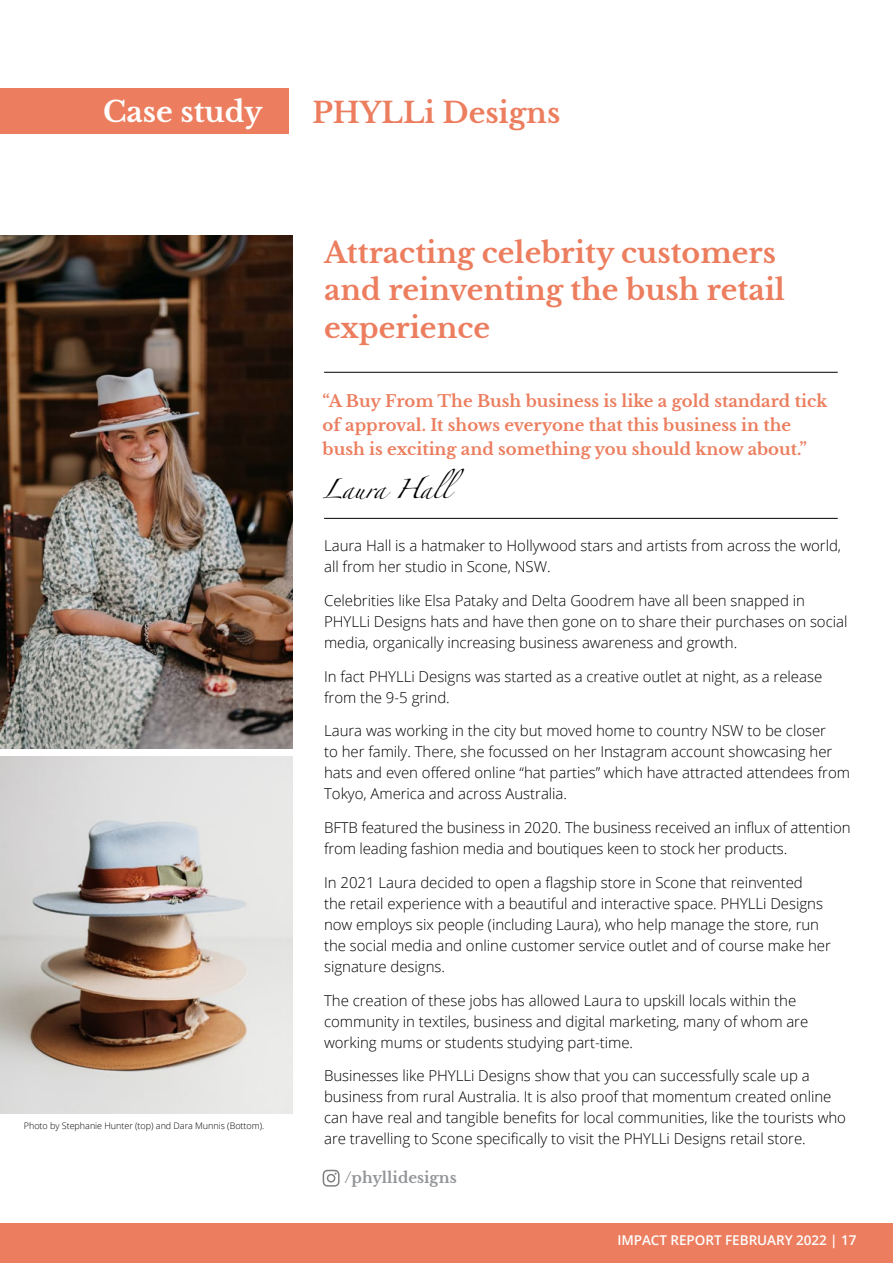
<style>
.page{position:relative;width:893px;height:1263px;background:#fff}
.page>*{position:absolute;margin:0;border:0;box-sizing:border-box;transform-origin:0 0}
.t1{font:700 28.5px/37.5px "Libre Baskerville";color:#ec7e5f}
.t2{font:700 28.5px "Libre Baskerville";color:#fff}
.t3{font:17.55px "Zapfino";letter-spacing:-.005em;color:#000}
.t4{font:700 16.5px/24px "Libre Baskerville";color:#ec7e5f}
.t5{font:300 15px/21px "Open Sans";letter-spacing:-.005em;color:#000}
.t6{font:700 15px "Libre Baskerville";color:#939598}
.t7{font:600 13.5px "Open Sans";letter-spacing:-.005em;color:#fff}
.t8{font:300 9px "Open Sans";letter-spacing:-.005em;color:#000}
</style>
<div class="page">
<img style="left:0;top:235px;width:292px;height:513px">
<img style="left:0;top:757px;width:292px;height:356px">
<div style="left:0;top:88px;width:288px;height:46px;background:#ec7e5f"></div>
<hr style="left:324px;top:372px;width:514px;height:1px;background:#000">
<hr style="left:324px;top:518px;width:514px;height:1px;background:#000">
<svg style="left:323px;top:1170px;width:17px;height:16px"></svg>
<div style="left:0;top:1223px;width:893px;height:40px;background:#ec7e5f"></div>
<h1 class="t2" style="left:103px;top:94px;width:161px">Case study</h1>
<p class="t8" style="left:24px;top:1119px;width:242px">Photo by Stephanie Hunter (top) and Dara Munnis (Bottom).</p>
<h1 class="t1" style="left:313px;top:95px;width:249px">PHYLLi Designs</h1>
<h1 class="t1" style="left:324px;top:234px;width:462px">Attracting celebrity customers and reinventing the bush retail experience</h1>
<p class="t4" style="left:323px;top:389px;width:506px">“A Buy From The Bush business is like a gold standard tick of approval. It shows everyone that this business in the bush is exciting and something you should know about.”</p>
<p class="t3" style="left:323px;top:481px;width:143px">Laura Hall</p>
<p class="t5" style="left:324px;top:535px;width:519px">Laura Hall is a hatmaker to Hollywood stars and artists from across the world, all from her studio in Scone, NSW.</p>
<p class="t5" style="left:324px;top:589px;width:525px">Celebrities like Elsa Pataky and Delta Goodrem have all been snapped in<br>PHYLLi Designs hats and have then gone on to share their purchases on social media, organically increasing business awareness and growth.</p>
<p class="t5" style="left:324px;top:665px;width:500px">In fact PHYLLi Designs was started as a creative outlet at night, as a release from the 9-5 grind.</p>
<p class="t5" style="left:324px;top:720px;width:527px">Laura was working in the city but moved home to country NSW to be closer<br>to her family. There, she focussed on her Instagram account showcasing her hats and even offered online “hat parties” which have attracted attendees from Tokyo, America and across Australia.</p>
<p class="t5" style="left:324px;top:817px;width:528px">BFTB featured the business in 2020. The business received an influx of attention from leading fashion media and boutiques keen to stock her products.</p>
<p class="t5" style="left:324px;top:871px;width:508px">In 2021 Laura decided to open a flagship store in Scone that reinvented<br>the retail experience with a beautiful and interactive space. PHYLLi Designs now employs six people (including Laura), who help manage the store, run the social media and online customer service outlet and of course make her signature designs.</p>
<p class="t5" style="left:324px;top:989px;width:486px">The creation of these jobs has allowed Laura to upskill locals within the community in textiles, business and digital marketing, many of whom are working mums or students studying part-time.</p>
<p class="t5" style="left:324px;top:1065px;width:523px">Businesses like PHYLLi Designs show that you can successfully scale up a business from rural Australia. It is also proof that momentum created online can have real and tangible benefits for local communities, like the tourists who are travelling to Scone specifically to visit the PHYLLi Designs retail store.</p>
<p class="t6" style="left:344px;top:1168px;width:114px">/phyllidesigns</p>
<p class="t7" style="left:617px;top:1230px;width:241px">IMPACT REPORT FEBRUARY 2022 | 17</p>
</div>
